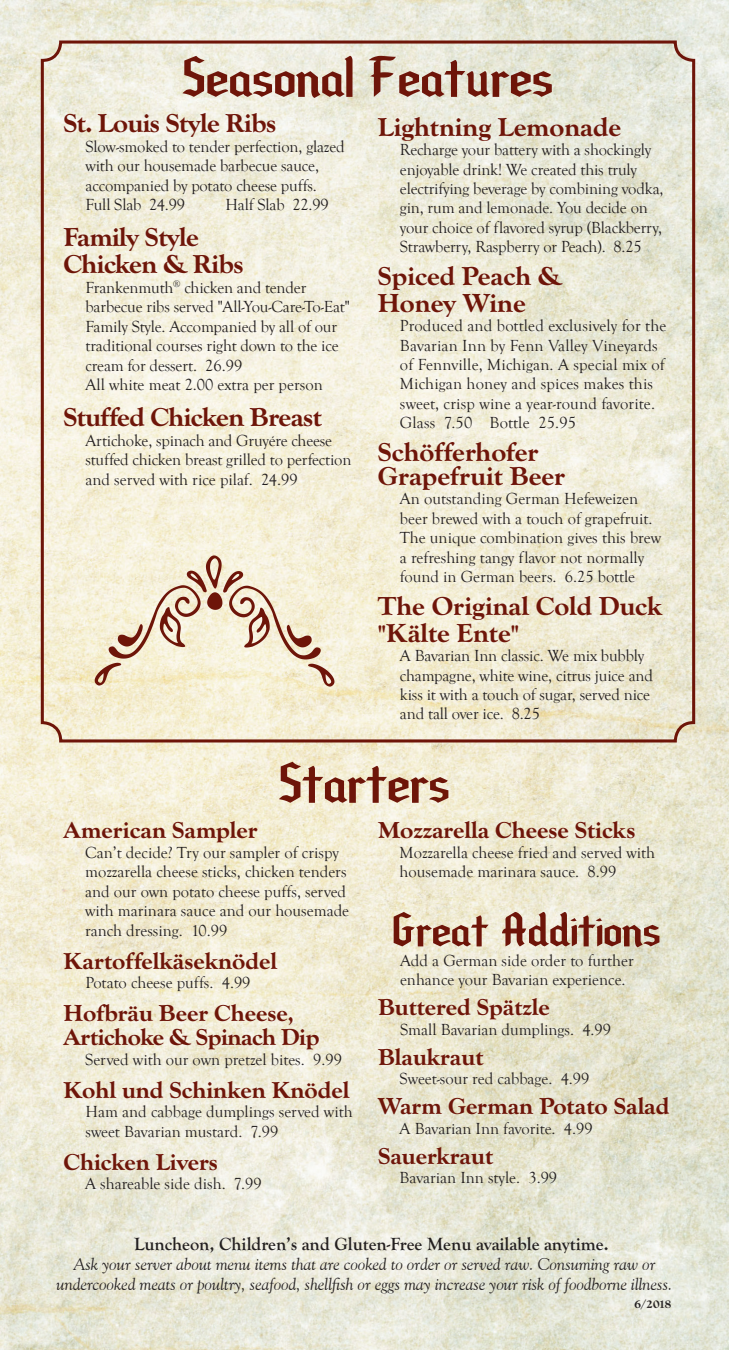
<style>
.page{position:relative;width:729px;height:1350px;background:#fff}
.page>*{position:absolute;margin:0;border:0;box-sizing:border-box;transform-origin:0 0}
.t1{font:64.2px "Bavaria";color:#6e1509}
.t2{font:54px "Bavaria";color:#6e1509}
.t3{font:700 27px/27px "Goudy Old Sty T Extr";color:#6e1509}
.t4{font:700 27px/27px "Goudy Old Sty T Extr";letter-spacing:-.02em;color:#6e1509}
.t5{font:700 24px/24px "Goudy Old Sty T Extr";color:#6e1509}
.t6{font:700 18.3px "Goudy Old Style T";color:#231f20}
.t7{font:italic 16.8px/20.2px "Goudy Old Style BT";color:#231f20;text-align:center}
.t8{font:16.5px/19.5px "Goudy Old Style T";color:#231f20}
.t9{font:700 12.3px "Goudy Old Sty T Extr";color:#231f20}
</style>
<div class="page">
<img style="left:0;top:0;width:729px;height:1350px">
<div style="left:41px;top:41px;width:654px;height:702px;border:3px solid #6e1509;border-radius:18px"></div>
<svg style="left:95px;top:555px;width:239px;height:132px;background:#e7d9c1"></svg>
<h1 class="t1" style="left:183px;top:48px;width:372px">Seasonal Features</h1>
<h3 class="t4" style="left:63px;top:110px;width:214px">St. Louis Style Ribs</h3>
<p class="t8" style="left:86px;top:137px;width:261px">Slow-smoked to tender perfection, glazed with our housemade barbecue sauce, accompanied by potato cheese puffs.<br>Full Slab 24.99</p>
<p class="t8" style="left:225px;top:196px;width:105px">Half Slab 22.99</p>
<h3 class="t4" style="left:63px;top:224px;width:182px">Family Style<br>Chicken &amp; Ribs</h3>
<p class="t8" style="left:86px;top:278px;width:266px">Frankenmuth<sup>®</sup> chicken and tender barbecue ribs served "All-You-Care-To-Eat" Family Style. Accompanied by all of our traditional courses right down to the ice cream for dessert. 26.99<br>All white meat 2.00 extra per person</p>
<h3 class="t4" style="left:63px;top:404px;width:260px">Stuffed Chicken Breast</h3>
<p class="t8" style="left:86px;top:431px;width:267px">Artichoke, spinach and Gruyére cheese stuffed chicken breast grilled to perfection and served with rice pilaf. 24.99</p>
<h3 class="t3" style="left:378px;top:114px;width:245px">Lightning Lemonade</h3>
<p class="t8" style="left:400px;top:141px;width:265px">Recharge your battery with a shockingly enjoyable drink! We created this truly electrifying beverage by combining vodka, gin, rum and lemonade. You decide on your choice of flavored syrup (Blackberry, Strawberry, Raspberry or Peach). 8.25</p>
<h3 class="t3" style="left:378px;top:263px;width:186px">Spiced Peach &amp;<br>Honey Wine</h3>
<p class="t8" style="left:400px;top:317px;width:268px">Produced and bottled exclusively for the Bavarian Inn by Fenn Valley Vineyards of Fennville, Michigan. A special mix of Michigan honey and spices makes this sweet, crisp wine a year-round favorite.<br>Glass 7.50 Bottle 25.95</p>
<h3 class="t3" style="left:378px;top:440px;width:189px;line-height:24px">Schöfferhofer<br>Grapefruit Beer</h3>
<p class="t8" style="left:400px;top:490px;width:263px">An outstanding German Hefeweizen beer brewed with a touch of grapefruit.<br>The unique combination gives this brew a refreshing tangy flavor not normally found in German beers. 6.25 bottle</p>
<h3 class="t3" style="left:378px;top:592px;width:286px">The Original Cold Duck "Kälte Ente"</h3>
<p class="t8" style="left:400px;top:647px;width:255px">A Bavarian Inn classic. We mix bubbly champagne, white wine, citrus juice and kiss it with a touch of sugar, served nice and tall over ice. 8.25</p>
<h1 class="t1" style="left:279px;top:754px;width:172px">Starters</h1>
<h3 class="t5" style="left:63px;top:819px;width:196px">American Sampler</h3>
<p class="t8" style="left:85px;top:843px;width:266px">Can’t decide? Try our sampler of crispy mozzarella cheese sticks, chicken tenders and our own potato cheese puffs, served with marinara sauce and our housemade ranch dressing. 10.99</p>
<h3 class="t5" style="left:63px;top:949px;width:215px">Kartoffelkäseknödel</h3>
<p class="t8" style="left:86px;top:974px;width:166px">Potato cheese puffs. 4.99</p>
<h3 class="t5" style="left:63px;top:1002px;width:257px">Hofbräu Beer Cheese,<br>Artichoke &amp; Spinach Dip</h3>
<p class="t8" style="left:85px;top:1050px;width:258px">Served with our own pretzel bites. 9.99</p>
<h3 class="t5" style="left:63px;top:1078px;width:287px">Kohl und Schinken Knödel</h3>
<p class="t8" style="left:86px;top:1103px;width:269px">Ham and cabbage dumplings served with sweet Bavarian mustard. 7.99</p>
<h3 class="t5" style="left:63px;top:1150px;width:156px">Chicken Livers</h3>
<p class="t8" style="left:85px;top:1175px;width:178px">A shareable side dish. 7.99</p>
<h3 class="t5" style="left:378px;top:819px;width:259px">Mozzarella Cheese Sticks</h3>
<p class="t8" style="left:400px;top:843px;width:257px">Mozzarella cheese fried and served with housemade marinara sauce. 8.99</p>
<h2 class="t2" style="left:392px;top:905px;width:270px">Great Additions</h2>
<p class="t8" style="left:400px;top:951px;width:235px">Add a German side order to further enhance your Bavarian experience.</p>
<h3 class="t5" style="left:378px;top:996px;width:173px">Buttered Spätzle</h3>
<p class="t8" style="left:400px;top:1020px;width:213px">Small Bavarian dumplings. 4.99</p>
<h3 class="t5" style="left:378px;top:1045px;width:107px">Blaukraut</h3>
<p class="t8" style="left:400px;top:1070px;width:191px">Sweet-sour red cabbage. 4.99</p>
<h3 class="t5" style="left:378px;top:1095px;width:293px">Warm German Potato Salad</h3>
<p class="t8" style="left:400px;top:1119px;width:195px">A Bavarian Inn favorite. 4.99</p>
<h3 class="t5" style="left:378px;top:1144px;width:117px">Sauerkraut</h3>
<p class="t8" style="left:400px;top:1169px;width:159px">Bavarian Inn style. 3.99</p>
<p class="t6" style="left:134px;top:1233px;width:476px">Luncheon, Children’s and Gluten-Free Menu available anytime.</p>
<p class="t7" style="left:57px;top:1253px;width:617px">Ask your server about menu items that are cooked to order or served raw. Consuming raw or undercooked meats or poultry, seafood, shellfish or eggs may increase your risk of foodborne illness.</p>
<p class="t9" style="left:634px;top:1297px;width:39px">6/2018</p>
</div>
